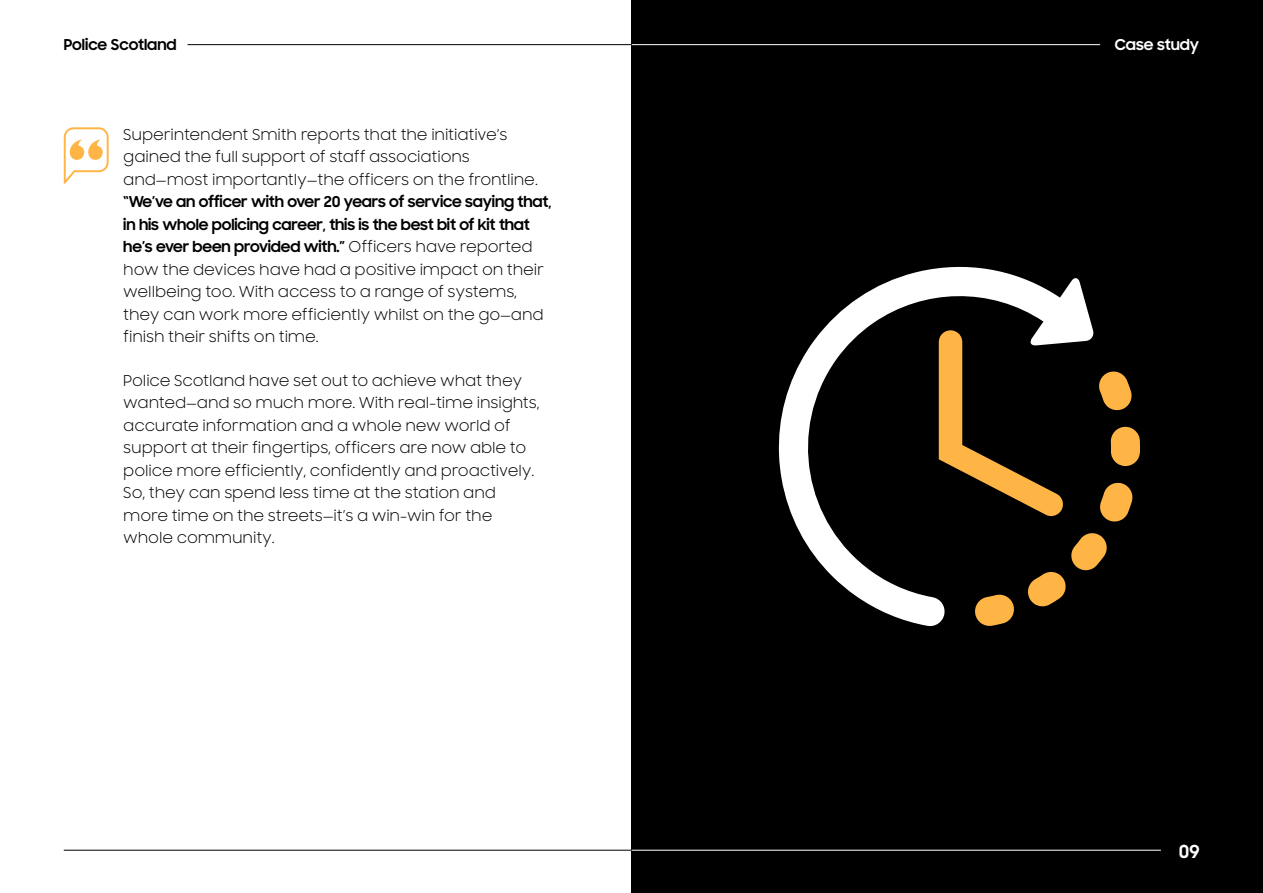
<style>
.page{position:relative;width:1263px;height:893px;background:#fff}
.page>*{position:absolute;margin:0;border:0;box-sizing:border-box;transform-origin:0 0}
.t1{font:700 18px "Samsung Sharp Sans";color:#fff}
.t2{font:15px/22.5px "Samsung Sharp Sans";letter-spacing:-.01em;color:#000}
.t3{font:700 15px "Samsung Sharp Sans";color:#000}
.t4{font:700 15px "Samsung Sharp Sans";color:#fff}
.s1{font-weight:700}
</style>
<div class="page">
<div style="left:631px;top:0;width:632px;height:893px;background:#000"></div>
<hr style="left:631px;top:44px;width:469px;height:1px;background:#fff">
<hr style="left:631px;top:850px;width:530px;height:1px;background:#fff">
<hr style="left:188px;top:44px;width:443px;height:1px;background:#000">
<hr style="left:64px;top:850px;width:567px;height:1px;background:#000">
<svg style="left:64px;top:127px;width:45px;height:57px"></svg>
<svg style="left:1099px;top:371px;width:33px;height:40px"></svg>
<svg style="left:1110px;top:426px;width:30px;height:40px"></svg>
<svg style="left:1094px;top:533px;width:13px;height:35px"></svg>
<svg style="left:1100px;top:482px;width:33px;height:40px"></svg>
<svg style="left:778px;top:266px;width:316px;height:360px"></svg>
<svg style="left:939px;top:330px;width:125px;height:186px"></svg>
<p class="t3" style="left:64px;top:33px;width:114px">Police Scotland</p>
<p class="t4" style="left:1115px;top:33px;width:86px">Case study</p>
<p class="t2" style="left:123px;top:122px;width:416px">Superintendent Smith reports that the initiative’s gained the full support of staff associations and—most importantly—the officers on the frontline.</p>
<p class="t2" style="left:123px;top:190px;width:430px"><span class="s1">“We’ve an officer with over 20 years of service saying that, in his whole policing career, this is the best bit of kit that he’s ever been provided with.”</span> Officers have reported how the devices have had a positive impact on their wellbeing too. With access to a range of systems, they can work more efficiently whilst on the go—and finish their shifts on time.</p>
<p class="t2" style="left:123px;top:369px;width:418px">Police Scotland have set out to achieve what they wanted—and so much more. With real-time insights, accurate information and a whole new world of support at their fingertips, officers are now able to police more efficiently, confidently and proactively.<br>So, they can spend less time at the station and more time on the streets—it’s a win-win for the whole community.</p>
<p class="t1" style="left:1179px;top:838px;width:22px">09</p>
</div>
